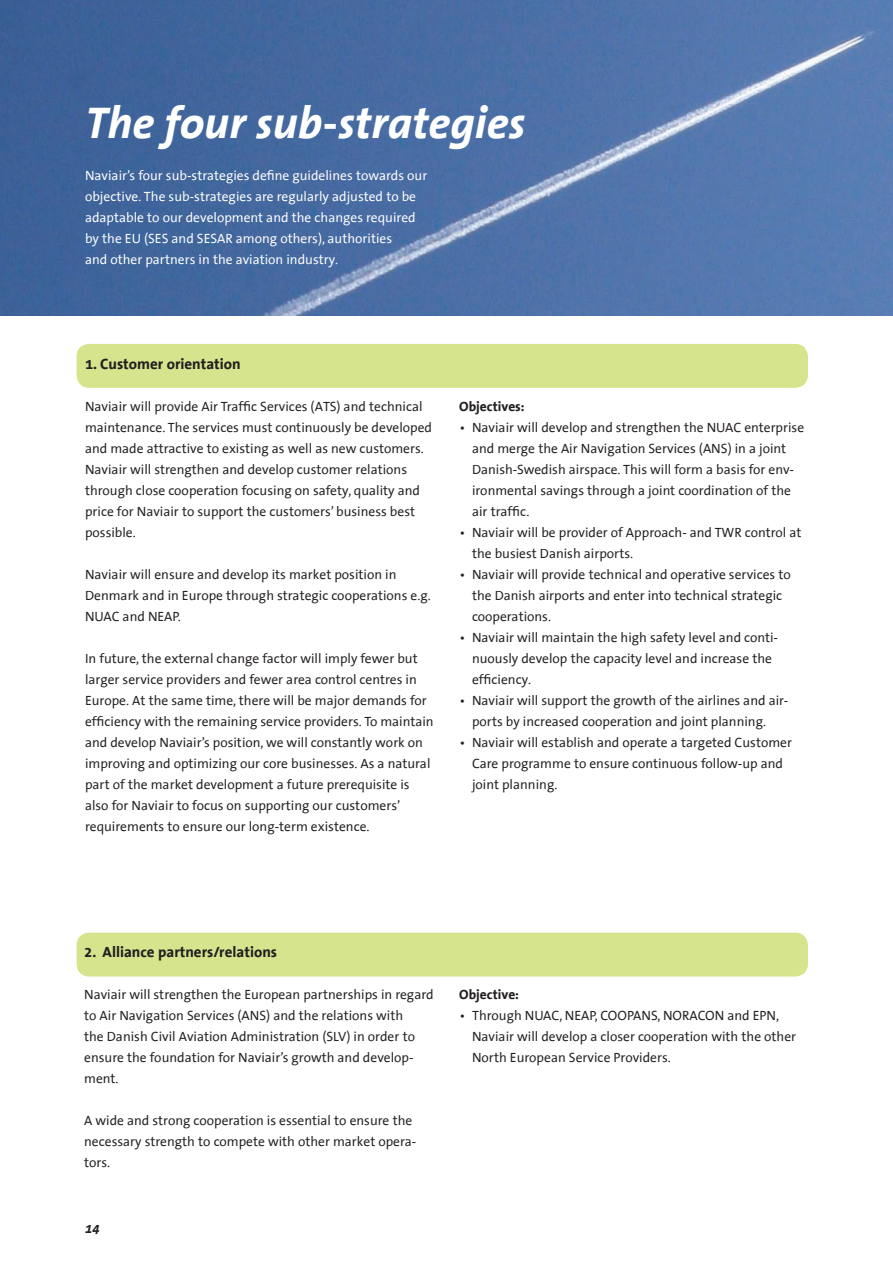
<style>
.page{position:relative;width:893px;height:1263px;background:#fff}
.page>*{position:absolute;margin:0;border:0;box-sizing:border-box;transform-origin:0 0}
.t1{font:italic 700 45px "The Sans Office";color:#fff}
.t2{font:700 15px "The Sans Office";color:#231f20}
.t3{font:13.5px/21px "The Sans Office";color:#231f20}
.t4{font:13.5px/21px "The Sans Office";color:#fff}
.t5{font:700 13.5px "The Sans Office";color:#231f20}
.t6{font:italic 700 13.5px "The Sans Office";color:#231f20}
</style>
<div class="page">
<div style="left:77px;top:933px;width:731px;height:43px;background:#d6e48d;border-radius:13px"></div>
<div style="left:77px;top:344px;width:731px;height:44px;background:#d6e48d;border-radius:13px"></div>
<img style="left:0;top:0;width:893px;height:316px">
<h1 class="t1" style="left:85px;top:99px;width:442px">The four sub-strategies</h1>
<p class="t4" style="left:85px;top:166px;width:344px">Naviair’s four sub-strategies define guidelines towards our objective. The sub-strategies are regularly adjusted to be adaptable to our development and the changes required by the EU (SES and SESAR among others), authorities<br>and other partners in the aviation industry.</p>
<p class="t2" style="left:85px;top:356px;width:157px">1. Customer orientation</p>
<p class="t3" style="left:85px;top:397px;width:349px">Naviair will provide Air Traffic Services (ATS) and technical maintenance. The services must continuously be developed and made attractive to existing as well as new customers.<br>Naviair will strengthen and develop customer relations through close cooperation focusing on safety, quality and price for Naviair to support the customers’ business best possible.</p>
<p class="t3" style="left:85px;top:565px;width:347px">Naviair will ensure and develop its market position in<br>Denmark and in Europe through strategic cooperations e.g.<br>NUAC and NEAP.</p>
<p class="t3" style="left:85px;top:649px;width:350px">In future, the external change factor will imply fewer but larger service providers and fewer area control centres in Europe. At the same time, there will be major demands for efficiency with the remaining service providers. To maintain and develop Naviair’s position, we will constantly work on improving and optimizing our core businesses. As a natural part of the market development a future prerequisite is also for Naviair to focus on supporting our customers’ requirements to ensure our long-term existence.</p>
<p class="t5" style="left:459px;top:399px;width:67px">Objectives:</p>
<p class="t3" style="left:472px;top:418px;width:334px;text-indent:-13px">• Naviair will develop and strengthen the NUAC enterprise and merge the Air Navigation Services (ANS) in a joint Danish-Swedish airspace. This will form a basis for env&shy;ironmental savings through a joint coordination of the air traffic.</p>
<p class="t3" style="left:472px;top:523px;width:331px;text-indent:-13px">• Naviair will be provider of Approach- and TWR control at the busiest Danish airports.</p>
<p class="t3" style="left:472px;top:565px;width:320px;text-indent:-13px">• Naviair will provide technical and operative services to the Danish airports and enter into technical strategic cooperations.</p>
<p class="t3" style="left:472px;top:628px;width:308px;text-indent:-13px">• Naviair will maintain the high safety level and conti&shy;nuously develop the capacity level and increase the efficiency.</p>
<p class="t3" style="left:472px;top:691px;width:318px;text-indent:-13px">• Naviair will support the growth of the airlines and air&shy;ports by increased cooperation and joint planning.</p>
<p class="t3" style="left:472px;top:733px;width:322px;text-indent:-13px">• Naviair will establish and operate a targeted Customer<br>Care programme to ensure continuous follow-up and joint planning.</p>
<p class="t2" style="left:84px;top:944px;width:194px">2. Alliance partners/relations</p>
<p class="t3" style="left:84px;top:985px;width:351px">Naviair will strengthen the European partnerships in regard to Air Navigation Services (ANS) and the relations with<br>the Danish Civil Aviation Administration (SLV) in order to ensure the foundation for Naviair’s growth and develop&shy;ment.</p>
<p class="t3" style="left:84px;top:1111px;width:334px">A wide and strong cooperation is essential to ensure the necessary strength to compete with other market opera&shy;tors.</p>
<p class="t6" style="left:85px;top:1221px;width:16px">14</p>
<p class="t5" style="left:459px;top:987px;width:61px">Objective:</p>
<p class="t3" style="left:472px;top:1006px;width:326px;text-indent:-13px">• Through NUAC, NEAP, COOPANS, NORACON and EPN,<br>Naviair will develop a closer cooperation with the other<br>North European Service Providers.</p>
</div>
